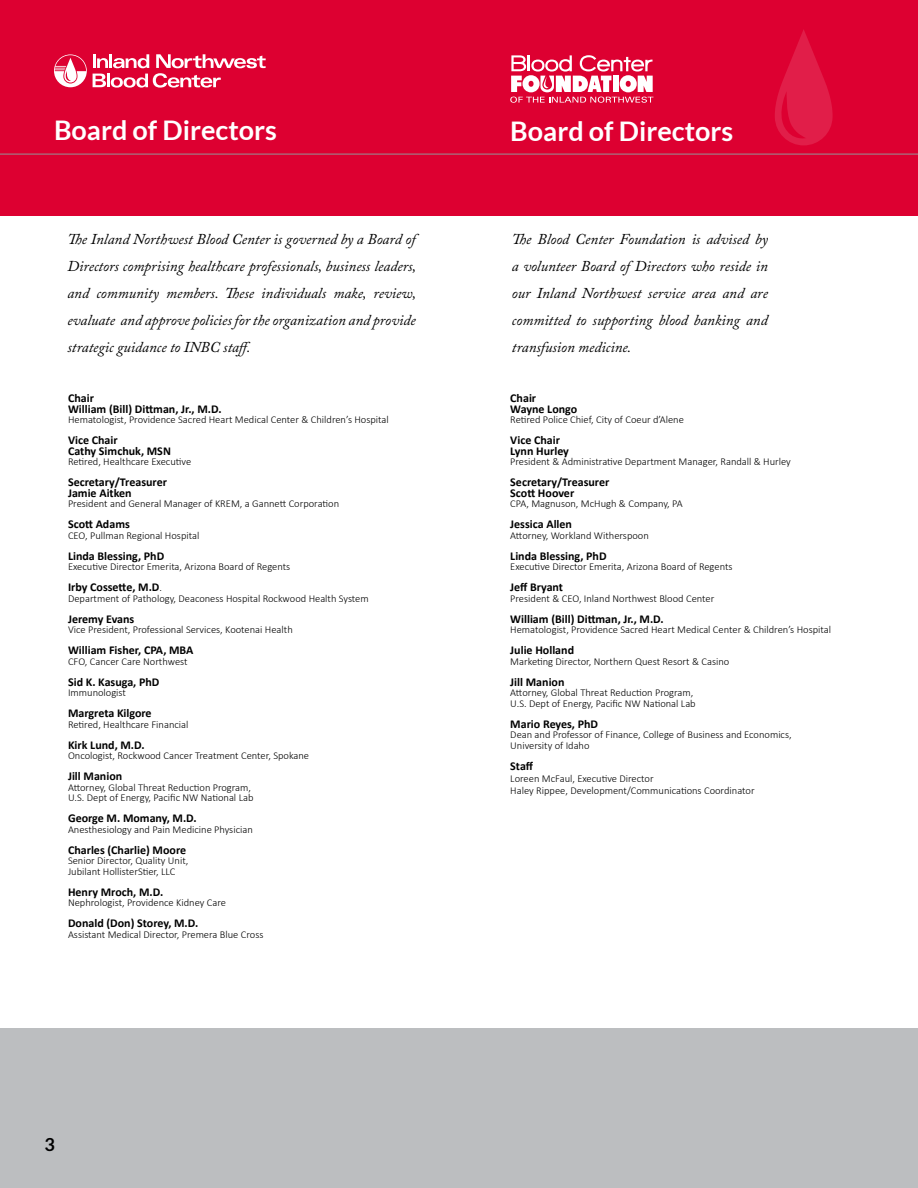
<style>
.page{position:relative;width:918px;height:1188px;background:#fff}
.page>*{position:absolute;margin:0;border:0;box-sizing:border-box;transform-origin:0 0}
.t1{font:700 27px "Lato";color:#fff}
.t2{font:700 18px "Lato";color:#000}
.t3{font:italic 15px/27px "Adobe Caslon Pro";color:#000;text-align:justify}
.t4{font:700 12px/10.5px "Calibri";color:#000}
.t5{font:300 10.5px/10.5px "Calibri";color:#000}
.s1{font-weight:300;font-size:10.5px}
</style>
<div class="page">
<div style="left:0;top:0;width:918px;height:216px;background:#dd0031"></div>
<hr style="left:0;top:154px;width:918px;height:1px;background:#939598">
<svg style="left:93px;top:54px;width:173px;height:34px"></svg>
<svg style="left:54px;top:54px;width:33px;height:33px"></svg>
<svg style="left:775px;top:30px;width:58px;height:115px"></svg>
<svg style="left:510px;top:55px;width:143px;height:48px"></svg>
<div style="left:0;top:1028px;width:918px;height:160px;background:#bcbec0"></div>
<h1 class="t1" style="left:54px;top:114px;width:225px">Board of Directors</h1>
<h1 class="t1" style="left:510px;top:115px;width:225px">Board of Directors</h1>
<p class="t3" style="left:68px;top:226px;width:350px">The Inland Northwest Blood Center is governed by a Board of Directors comprising healthcare professionals, business leaders, and community members. These individuals make, review, evaluate and approve policies for the organization and provide strategic guidance to INBC staff.</p>
<h3 class="t3" style="left:512px;top:225px;width:257px">The Blood Center Foundation is advised by a volunteer Board of Directors who reside in our Inland Northwest service area and are committed to supporting blood banking and transfusion medicine.</h3>
<p class="t4" style="left:68px;top:393px;width:155px">Chair<br>William (Bill) Dittman, Jr., M.D.</p>
<p class="t5" style="left:68px;top:414px;width:322px">Hematologist, Providence Sacred Heart Medical Center &amp; Children’s Hospital</p>
<p class="t4" style="left:68px;top:435px;width:104px">Vice Chair<br>Cathy Simchuk, MSN</p>
<p class="t5" style="left:68px;top:456px;width:125px">Retired, Healthcare Executive</p>
<p class="t4" style="left:68px;top:477px;width:101px">Secretary/Treasurer<br>Jamie Aitken</p>
<p class="t5" style="left:68px;top:498px;width:273px">President and General Manager of KREM, a Gannett Corporation</p>
<p class="t4" style="left:68px;top:519px;width:63px">Scott Adams</p>
<p class="t5" style="left:68px;top:530px;width:133px">CEO, Pullman Regional Hospital</p>
<p class="t4" style="left:68px;top:550px;width:98px">Linda Blessing, PhD</p>
<p class="t5" style="left:68px;top:561px;width:224px">Executive Director Emerita, Arizona Board of Regents</p>
<p class="t4" style="left:68px;top:582px;width:95px">Irby Cossette, M.D<span class="s1">.</span></p>
<p class="t5" style="left:68px;top:593px;width:302px">Department of Pathology, Deaconess Hospital Rockwood Health System</p>
<p class="t4" style="left:68px;top:613px;width:68px">Jeremy Evans</p>
<p class="t5" style="left:68px;top:624px;width:226px">Vice President, Professional Services, Kootenai Health</p>
<p class="t4" style="left:68px;top:645px;width:127px">William Fisher, CPA, MBA</p>
<p class="t5" style="left:68px;top:656px;width:121px">CFO, Cancer Care Northwest</p>
<p class="t4" style="left:68px;top:676px;width:93px">Sid K. Kasuga, PhD</p>
<p class="t5" style="left:68px;top:687px;width:59px">Immunologist</p>
<p class="t4" style="left:68px;top:708px;width:85px">Margreta Kilgore</p>
<p class="t5" style="left:68px;top:719px;width:122px">Retired, Healthcare Financial</p>
<p class="t4" style="left:68px;top:739px;width:78px">Kirk Lund, M.D.</p>
<p class="t5" style="left:68px;top:750px;width:243px">Oncologist, Rockwood Cancer Treatment Center, Spokane</p>
<p class="t4" style="left:68px;top:771px;width:56px">Jill Manion</p>
<p class="t5" style="left:68px;top:782px;width:187px">Attorney, Global Threat Reduction Program,<br>U.S. Dept of Energy, Pacific NW National Lab</p>
<p class="t4" style="left:68px;top:813px;width:130px">George M. Momany, M.D.</p>
<p class="t5" style="left:68px;top:824px;width:186px">Anesthesiology and Pain Medicine Physician</p>
<p class="t4" style="left:68px;top:844px;width:120px">Charles (Charlie) Moore</p>
<p class="t5" style="left:68px;top:855px;width:122px">Senior Director, Quality Unit,<br>Jubilant HollisterStier, LLC</p>
<p class="t4" style="left:68px;top:886px;width:97px">Henry Mroch, M.D.</p>
<p class="t5" style="left:68px;top:897px;width:160px">Nephrologist, Providence Kidney Care</p>
<p class="t4" style="left:68px;top:918px;width:132px">Donald (Don) Storey, M.D.</p>
<p class="t5" style="left:68px;top:929px;width:197px">Assistant Medical Director, Premera Blue Cross</p>
<p class="t4" style="left:510px;top:393px;width:69px">Chair<br>Wayne Longo</p>
<p class="t5" style="left:510px;top:414px;width:175px">Retired Police Chief, City of Coeur d’Alene</p>
<p class="t4" style="left:510px;top:435px;width:60px">Vice Chair<br>Lynn Hurley</p>
<p class="t5" style="left:510px;top:456px;width:282px">President &amp; Administrative Department Manager, Randall &amp; Hurley</p>
<p class="t4" style="left:510px;top:477px;width:101px">Secretary/Treasurer<br>Scott Hoover</p>
<p class="t5" style="left:510px;top:498px;width:174px">CPA, Magnuson, McHugh &amp; Company, PA</p>
<p class="t4" style="left:510px;top:519px;width:63px">Jessica Allen</p>
<p class="t5" style="left:510px;top:530px;width:140px">Attorney, Workland Witherspoon</p>
<p class="t4" style="left:510px;top:550px;width:98px">Linda Blessing, PhD</p>
<p class="t5" style="left:510px;top:561px;width:224px">Executive Director Emerita, Arizona Board of Regents</p>
<p class="t4" style="left:510px;top:582px;width:54px">Jeff Bryant</p>
<p class="t5" style="left:510px;top:593px;width:206px">President &amp; CEO, Inland Northwest Blood Center</p>
<p class="t4" style="left:510px;top:613px;width:155px">William (Bill) Dittman, Jr., M.D.</p>
<p class="t5" style="left:510px;top:624px;width:322px">Hematologist, Providence Sacred Heart Medical Center &amp; Children’s Hospital</p>
<p class="t4" style="left:510px;top:645px;width:65px">Julie Holland</p>
<p class="t5" style="left:510px;top:656px;width:221px">Marketing Director, Northern Quest Resort &amp; Casino</p>
<p class="t4" style="left:510px;top:676px;width:56px">Jill Manion</p>
<p class="t5" style="left:510px;top:687px;width:187px">Attorney, Global Threat Reduction Program,<br>U.S. Dept of Energy, Pacific NW National Lab</p>
<p class="t4" style="left:510px;top:718px;width:89px">Mario Reyes, PhD</p>
<p class="t5" style="left:510px;top:729px;width:283px">Dean and Professor of Finance, College of Business and Economics,<br>University of Idaho</p>
<p class="t4" style="left:510px;top:760px;width:24px">Staff</p>
<p class="t5" style="left:510px;top:772px;width:246px;line-height:12px">Loreen McFaul, Executive Director<br>Haley Rippee, Development/Communications Coordinator</p>
<h2 class="t2" style="left:45px;top:1134px;width:12px">3</h2>
</div>
